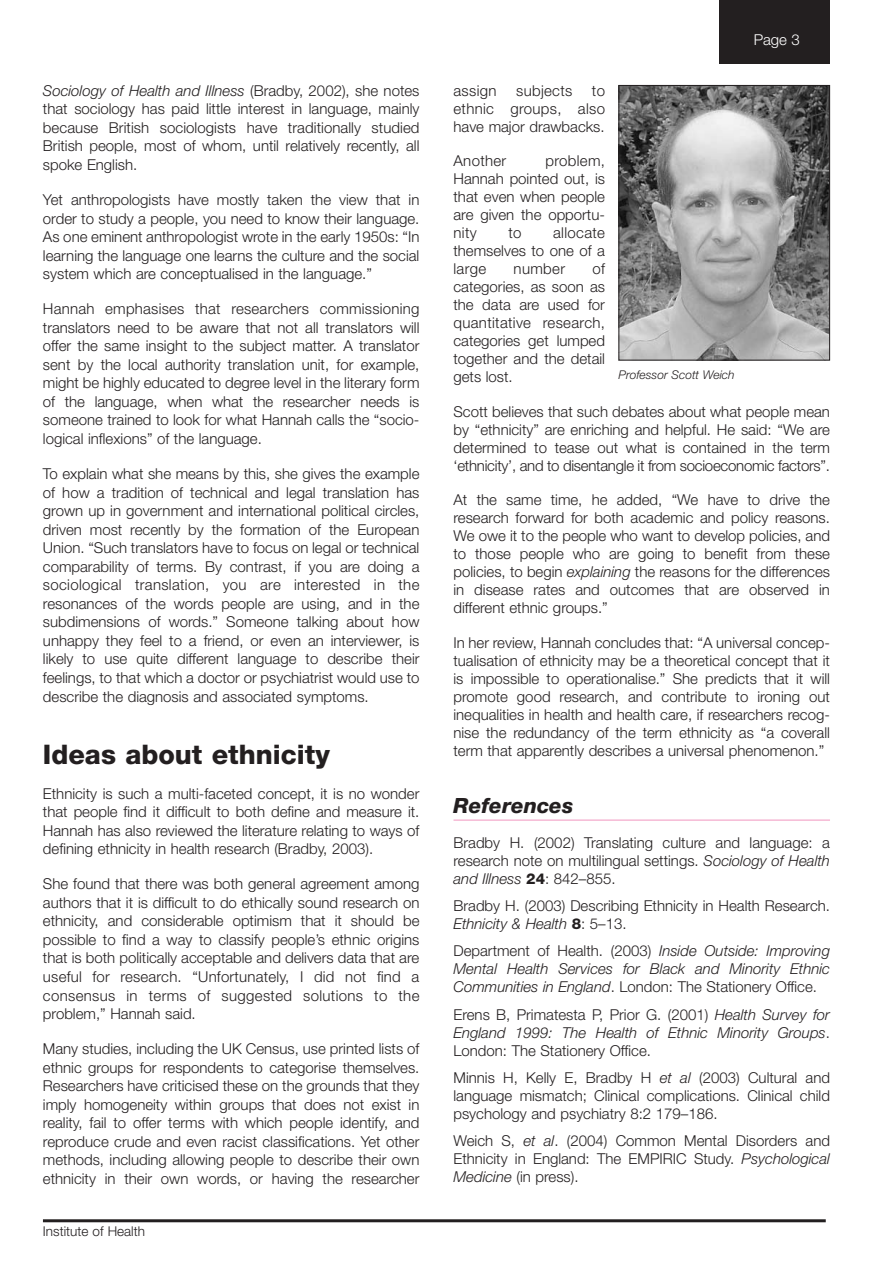
<style>
.page{position:relative;width:893px;height:1262px;background:#fff}
.page>*{position:absolute;margin:0;border:0;box-sizing:border-box;transform-origin:0 0}
.t1{font:800 27px "Helvetica Neue";color:#231f20}
.t2{font:italic 800 21px "Helvetica Neue";color:#231f20}
.t3{font:300 15px/18.6px "Helvetica Neue";color:#231f20;text-align:justify}
.t4{font:italic 300 15px/18px "Helvetica Neue";color:#231f20;text-align:justify}
.t5{font:300 15px "Helvetica Neue";letter-spacing:.02em;color:#231f20}
.t6{font:300 15px "Helvetica Neue";color:#fff}
.t7{font:300 13.5px "Helvetica Neue";color:#231f20}
.t8{font:italic 300 12px "Helvetica Neue";color:#231f20}
.s1{font-style:italic}
.s2{font-weight:800}
.s3{font-style:normal}
</style>
<div class="page">
<hr style="left:43px;top:1219px;width:782px;height:3px;background:#231f20">
<div style="left:719px;top:0;width:106px;height:64px;background:#231f20"></div>
<div style="left:723px;top:0;width:107px;height:64px;background:#231f20"></div>
<hr style="left:453px;top:819px;width:377px;height:2px;background:#f6b9d4">
<img style="left:620px;top:87px;width:208px;height:271px">
<div style="left:618px;top:85px;width:212px;height:275px;border:1px solid #231f20"></div>
<p class="t3" style="left:43px;top:83px;width:378px"><span class="s1">Sociology of Health and Illness</span> (Bradby, 2002), she notes that sociology has paid little interest in language, mainly because British sociologists have traditionally studied British people, most of whom, until relatively recently, all spoke English.</p>
<p class="t3" style="left:43px;top:192px;width:378px">Yet anthropologists have mostly taken the view that in order to study a people, you need to know their language.<br>As one eminent anthropologist wrote in the early 1950s: “In learning the language one learns the culture and the social system which are conceptualised in the language.”</p>
<p class="t3" style="left:43px;top:301px;width:378px">Hannah emphasises that researchers commissioning translators need to be aware that not all translators will offer the same insight to the subject matter. A translator sent by the local authority translation unit, for example, might be highly educated to degree level in the literary form of the language, when what the researcher needs is someone trained to look for what Hannah calls the “socio&shy;logical inflexions” of the language.</p>
<p class="t3" style="left:43px;top:466px;width:378px">To explain what she means by this, she gives the example of how a tradition of technical and legal translation has grown up in government and international political circles, driven most recently by the formation of the European Union. “Such translators have to focus on legal or technical comparability of terms. By contrast, if you are doing a sociological translation, you are interested in the resonances of the words people are using, and in the subdimensions of words.” Someone talking about how unhappy they feel to a friend, or even an interviewer, is likely to use quite different language to describe their feelings, to that which a doctor or psychiatrist would use to describe the diagnosis and associated symptoms.</p>
<h1 class="t1" style="left:43px;top:744px;width:288px">Ideas about ethnicity</h1>
<p class="t3" style="left:43px;top:785px;width:378px">Ethnicity is such a multi-faceted concept, it is no wonder that people find it difficult to both define and measure it.<br>Hannah has also reviewed the literature relating to ways of defining ethnicity in health research (Bradby, 2003).</p>
<p class="t3" style="left:43px;top:876px;width:378px">She found that there was both general agreement among authors that it is difficult to do ethically sound research on ethnicity, and considerable optimism that it should be possible to find a way to classify people’s ethnic origins that is both politically acceptable and delivers data that are useful for research. “Unfortunately, I did not find a consensus in terms of suggested solutions to the problem,” Hannah said.</p>
<p class="t3" style="left:43px;top:1040px;width:378px">Many studies, including the UK Census, use printed lists of ethnic groups for respondents to categorise themselves.<br>Researchers have criticised these on the grounds that they imply homogeneity within groups that does not exist in reality, fail to offer terms with which people identify, and reproduce crude and even racist classifications. Yet other methods, including allowing people to describe their own ethnicity in their own words, or having the researcher</p>
<p class="t7" style="left:43px;top:1225px;width:103px">Institute of Health</p>
<p class="t6" style="left:753px;top:34px;width:48px">Page 3</p>
<p class="t3" style="left:453px;top:83px;width:45px">assign</p>
<p class="t5" style="left:516px;top:85px;width:58px">subjects</p>
<p class="t3" style="left:453px;top:83px;width:153px;line-height:18px;text-indent:138px">to ethnic groups, also have major drawbacks.</p>
<p class="t5" style="left:453px;top:156px;width:54px">Another</p>
<p class="t3" style="left:453px;top:153px;width:153px;line-height:18px;text-indent:92px">problem, Hannah pointed out, is that even when people are given the opportu&shy;nity</p>
<p class="t3" style="left:453px;top:225px;width:153px;line-height:18px;text-indent:100px">allocate themselves to one of a large</p>
<p class="t3" style="left:508px;top:225px;width:15px">to</p>
<p class="t3" style="left:453px;top:261px;width:153px;line-height:18px;text-indent:139px">of categories, as soon as the data are used for quantitative research, categories get lumped together and the detail gets lost.</p>
<p class="t3" style="left:453px;top:404px;width:378px;line-height:18px">Scott believes that such debates about what people mean by “ethnicity” are enriching and helpful. He said: “We are determined to tease out what is contained in the term ‘ethnicity’, and to disentangle it from socioeconomic factors”.</p>
<p class="t3" style="left:453px;top:492px;width:378px;line-height:18px">At the same time, he added, “We have to drive the research forward for both academic and policy reasons.<br>We owe it to the people who want to develop policies, and to those people who are going to benefit from these policies, to begin <span class="s1">explaining</span> the reasons for the differences in disease rates and outcomes that are observed in different ethnic groups.”</p>
<p class="t3" style="left:453px;top:635px;width:378px;line-height:18px">In her review, Hannah concludes that: “A universal concep&shy;tualisation of ethnicity may be a theoretical concept that it is impossible to operationalise.” She predicts that it will promote good research, and contribute to ironing out inequalities in health and health care, if researchers recog&shy;nise the redundancy of the term ethnicity as “a coverall term that apparently describes a universal phenomenon.”</p>
<h2 class="t2" style="left:453px;top:798px;width:121px">References</h2>
<p class="t3" style="left:453px;top:834px;width:378px;line-height:18px">Bradby H. (2002) Translating culture and language: a research note on multilingual settings. <span class="s1">Sociology of Health and Illness</span> <span class="s2">24</span>: 842–855.</p>
<p class="t3" style="left:453px;top:898px;width:378px;line-height:18px">Bradby H. (2003) Describing Ethnicity in Health Research.<br><span class="s1">Ethnicity &amp; Health</span> <span class="s2">8</span>: 5–13.</p>
<p class="t4" style="left:453px;top:943px;width:378px"><span class="s3">Department of Health. (2003)</span> Inside Outside: Improving Mental Health Services for Black and Minority Ethnic Communities in England<span class="s3">. London: The Stationery Office.</span></p>
<p class="t3" style="left:453px;top:1006px;width:378px;line-height:18px">Erens B, Primatesta P, Prior G. (2001) <span class="s1">Health Survey for England 1999: The Health of Ethnic Minority Groups</span>.<br>London: The Stationery Office.</p>
<p class="t3" style="left:453px;top:1070px;width:378px;line-height:18px">Minnis H, Kelly E, Bradby H <span class="s1">et al</span> (2003) Cultural and language mismatch; Clinical complications. Clinical child psychology and psychiatry 8:2 179–186.</p>
<p class="t3" style="left:453px;top:1133px;width:378px;line-height:18px">Weich S, <span class="s1">et al</span>. (2004) Common Mental Disorders and Ethnicity in England: The EMPIRIC Study. <span class="s1">Psychological Medicine</span> (in press).</p>
<p class="t3" style="left:513px;top:261px;width:53px">number</p>
<p class="t8" style="left:618px;top:371px;width:118px">Professor Scott Weich</p>
</div>
